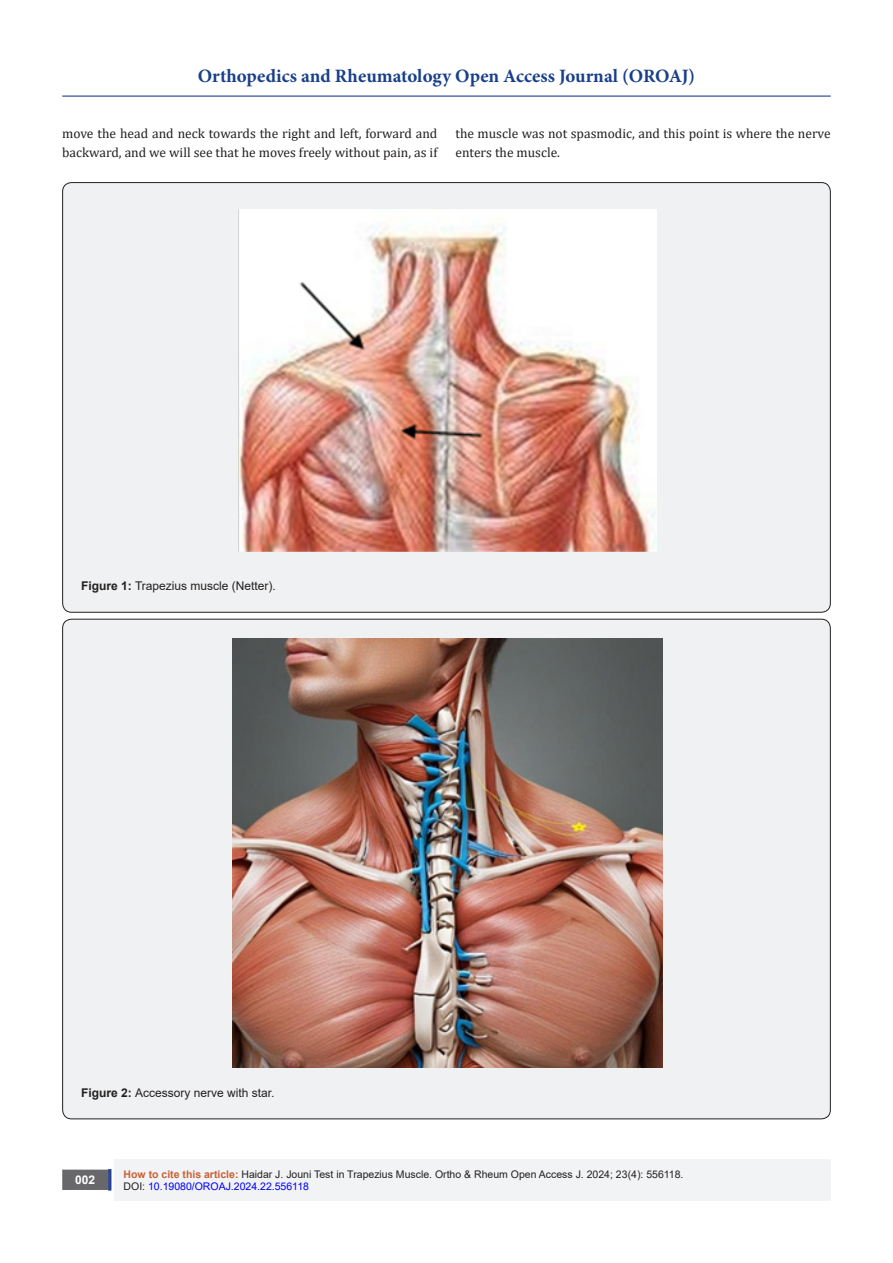
<style>
.page{position:relative;width:893px;height:1263px;background:#fff}
.page>*{position:absolute;margin:0;border:0;box-sizing:border-box;transform-origin:0 0}
.t1{font:700 18.9px "Minion Pro";color:#183f89}
.t2{font:13.5px/18.8px "Cambria";color:#231f20}
.t3{font:12px "Arial";color:#231f20}
.t4{font:700 12px "Arial";color:#fff}
.t5{font:10.5px "Arial";color:#231f20}
.t6{font:10.5px "Arial";color:#00f}
.s1{font-weight:700}
.s2{font-weight:700;color:#ca6035}
.s3{color:#231f20}
</style>
<div class="page">
<div style="left:115px;top:1160px;width:716px;height:41px;background:#f2f3f4"></div>
<div style="left:63px;top:1170px;width:44px;height:19px;background:#68676a"></div>
<div style="left:62px;top:1169px;width:46px;height:21px;border:2px solid #68676a"></div>
<div style="left:108px;top:1169px;width:3px;height:21px;background:#1c6d90;border:2px solid #253f8e"></div>
<hr style="left:62px;top:96px;width:769px;height:1px;background:#253f8e">
<div style="left:63px;top:183px;width:767px;height:429px;background:#f0f1f2;border-radius:9px"></div>
<img style="left:238px;top:209px;width:418px;height:343px">
<div style="left:63px;top:619px;width:767px;height:500px;background:#f0f1f2;border-radius:9px"></div>
<img style="left:232px;top:638px;width:430px;height:429px">
<h1 class="t1" style="left:198px;top:63px;width:499px">Orthopedics and Rheumatology Open Access Journal (OROAJ)</h1>
<p class="t2" style="left:62px;top:124px;width:377px">move the head and neck towards the right and left, forward and backward, and we will see that he moves freely without pain, as if</p>
<p class="t2" style="left:455px;top:124px;width:377px">the muscle was not spasmodic, and this point is where the nerve enters the muscle.</p>
<p class="t3" style="left:81px;top:578px;width:196px"><span class="s1">Figure 1:</span> Trapezius muscle (Netter).</p>
<p class="t3" style="left:81px;top:1084px;width:195px"><span class="s1">Figure 2:</span> Accessory nerve with star.</p>
<p class="t4" style="left:75px;top:1171px;width:22px">002</p>
<p class="t5" style="left:124px;top:1167px;width:561px"><span class="s2">How to cite this article:</span> Haidar J. Jouni Test in Trapezius Muscle. Ortho &amp; Rheum Open Access J. 2024; 23(4): 556118.</p>
<p class="t6" style="left:124px;top:1179px;width:187px"><span class="s3">DOI:</span> 10.19080/OROAJ.2024.22.556118</p>
</div>
